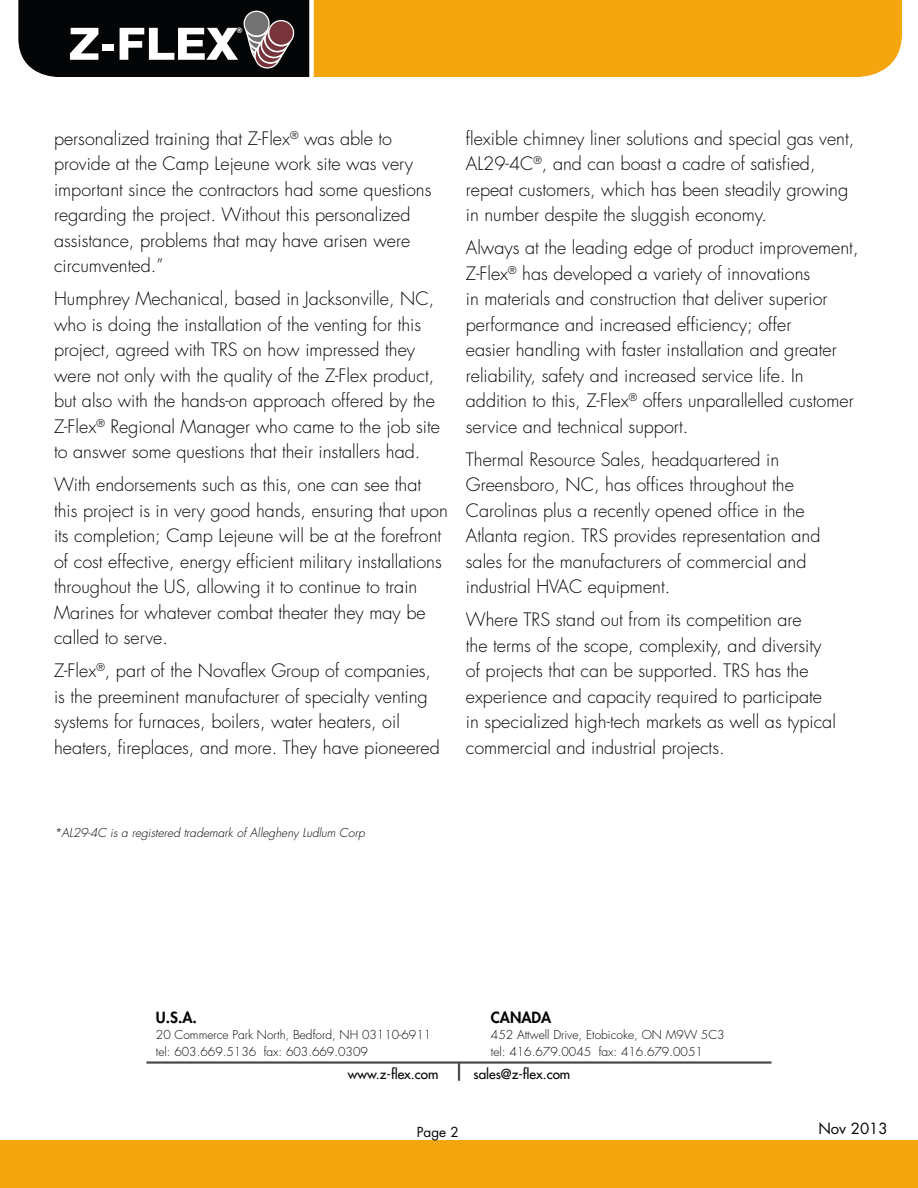
<style>
.page{position:relative;width:918px;height:1188px;background:#fff}
.page>*{position:absolute;margin:0;border:0;box-sizing:border-box;transform-origin:0 0}
.t1{font:300 18px/25.5px "Futura Std";color:#030506}
.t2{font:800 15px "Futura Std";color:#030506}
.t3{font:15px "Futura Std";color:#030506}
.t4{font:500 13.5px "Futura Std";color:#030506}
.t5{font:13.5px "Futura Std";color:#030506}
.t6{font:300 12px "Futura Std";color:#030506}
.t7{font:italic 300 12px "Futura Std";color:#030506}
.t8{font:800 7.5px "Swiss 721 BT";color:#fff}
</style>
<div class="page">
<div style="left:0;top:1140px;width:918px;height:48px;background:#f5a60e"></div>
<div style="left:314px;top:0;width:588px;height:77px;background:#f5a60e"></div>
<svg style="left:18px;top:0;width:291px;height:77px;background:#323132"></svg>
<hr style="left:146px;top:1061px;width:626px;height:3px;background:#4a4b4b">
<svg style="left:458px;top:1064px;width:2px;height:17px"></svg>
<p class="t8" style="left:237px;top:26px;width:8px">®</p>
<p class="t1" style="left:54px;top:126px;width:379px">personalized training that Z-Flex<sup>®</sup> was able to provide at the Camp Lejeune work site was very important since the contractors had some questions regarding the project. Without this personalized assistance, problems that may have arisen were circumvented.”</p>
<p class="t1" style="left:54px;top:287px;width:388px">Humphrey Mechanical, based in Jacksonville, NC, who is doing the installation of the venting for this project, agreed with TRS on how impressed they were not only with the quality of the Z-Flex product, but also with the hands-on approach offered by the Z-Flex<sup>®</sup> Regional Manager who came to the job site to answer some questions that their installers had.</p>
<p class="t1" style="left:54px;top:473px;width:395px">With endorsements such as this, one can see that this project is in very good hands, ensuring that upon its completion; Camp Lejeune will be at the forefront of cost effective, energy efficient military installations throughout the US, allowing it to continue to train Marines for whatever combat theater they may be called to serve.</p>
<p class="t1" style="left:54px;top:659px;width:387px">Z-Flex<sup>®</sup>, part of the Novaflex Group of companies, is the preeminent manufacturer of specialty venting systems for furnaces, boilers, water heaters, oil heaters, fireplaces, and more. They have pioneered</p>
<p class="t1" style="left:466px;top:126px;width:390px">flexible chimney liner solutions and special gas vent, AL29-4C<sup>®</sup>, and can boast a cadre of satisfied, repeat customers, which has been steadily growing in number despite the sluggish economy.</p>
<p class="t1" style="left:466px;top:236px;width:394px">Always at the leading edge of product improvement, Z-Flex<sup>®</sup> has developed a variety of innovations<br>in materials and construction that deliver superior performance and increased efficiency; offer<br>easier handling with faster installation and greater reliability, safety and increased service life. In addition to this, Z-Flex<sup>®</sup> offers unparallelled customer service and technical support.</p>
<p class="t1" style="left:466px;top:447px;width:356px">Thermal Resource Sales, headquartered in Greensboro, NC, has offices throughout the Carolinas plus a recently opened office in the Atlanta region. TRS provides representation and sales for the manufacturers of commercial and industrial HVAC equipment.</p>
<p class="t1" style="left:466px;top:608px;width:372px">Where TRS stand out from its competition are<br>the terms of the scope, complexity, and diversity of projects that can be supported. TRS has the experience and capacity required to participate in specialized high-tech markets as well as typical commercial and industrial projects.</p>
<p class="t7" style="left:54px;top:825px;width:312px">*AL29-4C is a registered trademark of Allegheny Ludlum Corp</p>
<p class="t2" style="left:156px;top:1008px;width:42px">U.S.A.</p>
<p class="t2" style="left:491px;top:1008px;width:62px">CANADA</p>
<p class="t6" style="left:156px;top:1028px;width:277px">20 Commerce Park North, Bedford, NH 03110-6911</p>
<p class="t6" style="left:491px;top:1028px;width:235px">452 Attwell Drive, Etobicoke, ON M9W 5C3</p>
<p class="t6" style="left:156px;top:1044px;width:213px">tel: 603.669.5136 fax: 603.669.0309</p>
<p class="t6" style="left:491px;top:1044px;width:213px">tel: 416.679.0045 fax: 416.679.0051</p>
<p class="t4" style="left:348px;top:1066px;width:92px">www.z-flex.com</p>
<p class="t4" style="left:474px;top:1066px;width:98px">sales@z-flex.com</p>
<p class="t5" style="left:417px;top:1123px;width:43px">Page 2</p>
<p class="t3" style="left:818px;top:1119px;width:71px">Nov 2013</p>
</div>
